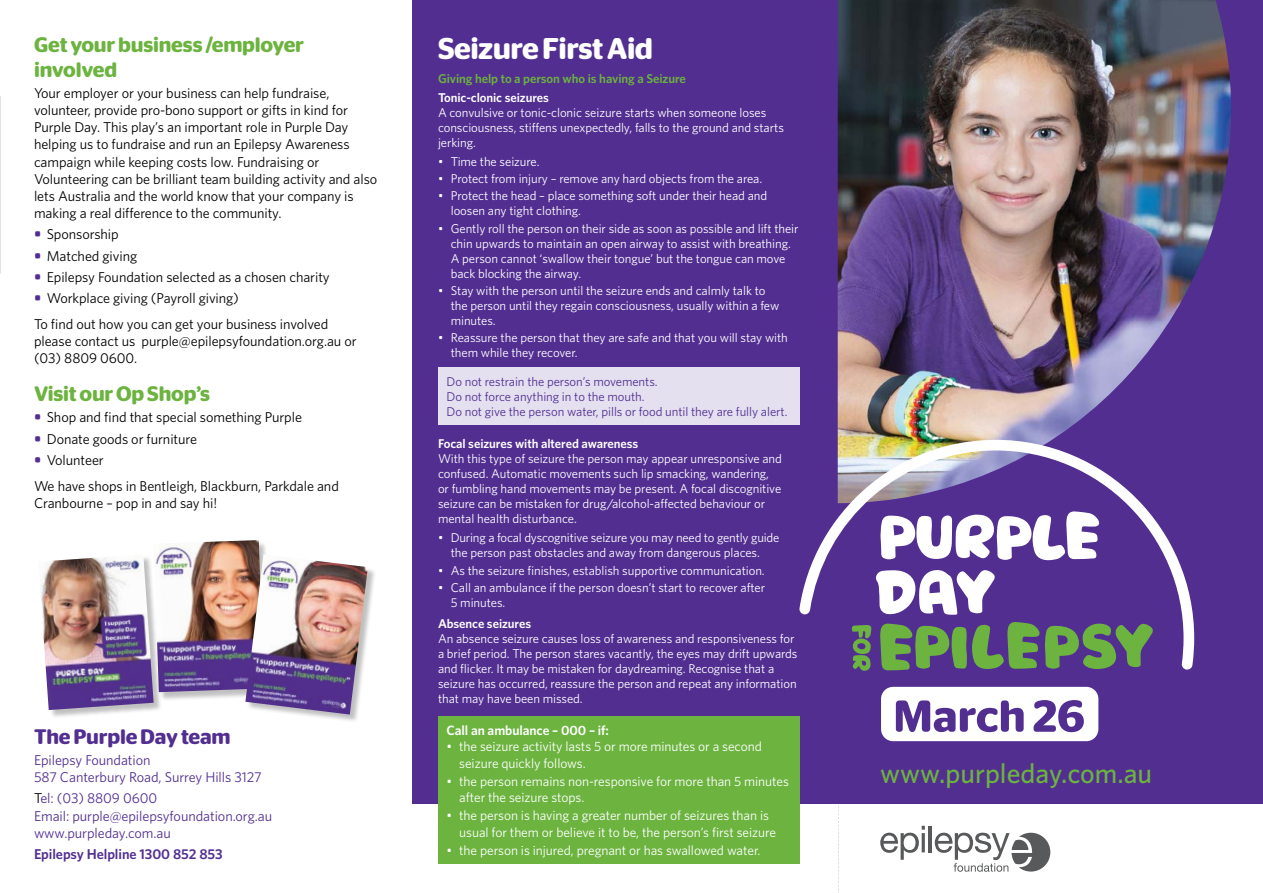
<style>
.page{position:relative;width:1263px;height:893px;background:#fff}
.page>*{position:absolute;margin:0;border:0;box-sizing:border-box;transform-origin:0 0}
.t1{font:600 30px "Stag Sans Round";letter-spacing:-.02em;color:#fff}
.t2{font:500 27.75px "Whitney";color:#6cb33f}
.t3{font:600 21px/25.2px "Stag Sans Round";letter-spacing:-.01em;color:#6cb33f}
.t4{font:600 21px "Stag Sans Round";letter-spacing:-.01em;color:#522e91}
.t5{font:14.25px/17.1px "Whitney";letter-spacing:-.005em;color:#000}
.t6{font:14.25px/17.1px "Whitney";letter-spacing:-.005em;color:#522e91}
.t7{font:600 14.25px "Whitney";letter-spacing:-.005em;color:#522e91}
.t8{font:13.5px/16.2px "Whitney";letter-spacing:-.005em;color:#fff}
.t9{font:600 13.5px "Whitney";letter-spacing:-.005em;color:#fff}
.t10{font:12.75px/15px "Whitney";letter-spacing:-.005em;color:#fff}
.t11{font:12.75px/15px "Whitney";letter-spacing:-.005em;color:#522e91}
.t12{font:600 12.75px "Whitney";letter-spacing:-.005em;color:#fff}
.t13{font:600 12.75px "Whitney";letter-spacing:-.005em;color:#6cb33f}
.s1{font-weight:700;font-size:15px;color:#522e91}
.s2{color:#000}
</style>
<div class="page">
<div style="left:412px;top:0;width:851px;height:804px;background:#522e91"></div>
<img style="left:838px;top:0;width:393px;height:440px">
<hr style="left:929px;top:826px;width:3px;height:26px;background:#58595b">
<svg style="left:880px;top:826px;width:45px;height:34px"></svg>
<svg style="left:935px;top:833px;width:115px;height:39px"></svg>
<svg style="left:799px;top:440px;width:395px;height:230px"></svg>
<svg style="left:874px;top:569px;width:121px;height:46px"></svg>
<svg style="left:880px;top:511px;width:220px;height:51px"></svg>
<svg style="left:852px;top:625px;width:19px;height:46px"></svg>
<svg style="left:880px;top:622px;width:273px;height:49px"></svg>
<div style="left:881px;top:687px;width:217px;height:54px;background:#fff;border-radius:12px"></div>
<svg style="left:896px;top:700px;width:128px;height:32px"></svg>
<svg style="left:1033px;top:700px;width:51px;height:32px"></svg>
<div style="left:438px;top:367px;width:361px;height:58px;background:#e4e0f0"></div>
<div style="left:438px;top:716px;width:361px;height:147px;background:#6cb33f"></div>
<hr style="left:0;top:96px;width:1px;height:178px;background:#e4e0f0">
<div style="left:155px;top:541px;width:117px;height:160px;background:#000;opacity:.25"></div>
<img style="left:155px;top:540px;width:109px;height:152px">
<div style="left:246px;top:555px;width:131px;height:168px;background:#000;opacity:.25"></div>
<img style="left:245px;top:554px;width:123px;height:161px">
<div style="left:39px;top:555px;width:123px;height:164px;background:#000;opacity:.25"></div>
<img style="left:39px;top:555px;width:115px;height:155px">
<h3 class="t3" style="left:34px;top:32px;width:272px">Get your business /employer involved</h3>
<p class="t5" style="left:34px;top:84px;width:345px">Your employer or your business can help fundraise, volunteer, provide pro-bono support or gifts in kind for Purple Day. This play’s an important role in Purple Day helping us to fundraise and run an Epilepsy Awareness campaign while keeping costs low. Fundraising or Volunteering can be brilliant team building activity and also lets Australia and the world know that your company is making a real difference to the community.</p>
<p class="t5" style="left:34px;top:226px;width:86px"><span class="s1">•</span> Sponsorship</p>
<p class="t5" style="left:34px;top:247px;width:105px"><span class="s1">•</span> Matched giving</p>
<p class="t5" style="left:34px;top:268px;width:297px"><span class="s1">•</span> Epilepsy Foundation selected as a chosen charity</p>
<p class="t5" style="left:34px;top:285px;width:296px;line-height:25.7px"><span class="s1">•</span> Workplace giving (Payroll giving)<br>To find out how you can get your business involved</p>
<p class="t5" style="left:34px;top:332px;width:324px">please contact us purple@epilepsyfoundation.org.au or (03) 8809 0600.</p>
<h3 class="t3" style="left:34px;top:381px;width:177px">Visit our Op Shop’s</h3>
<p class="t5" style="left:34px;top:409px;width:270px"><span class="s1">•</span> Shop and find that special something Purple</p>
<p class="t5" style="left:34px;top:430px;width:165px"><span class="s1">•</span> Donate goods or furniture</p>
<p class="t5" style="left:34px;top:447px;width:306px;line-height:25.7px"><span class="s1">•</span> Volunteer<br>We have shops in Bentleigh, Blackburn, Parkdale and</p>
<p class="t5" style="left:34px;top:494px;width:185px">Cranbourne – pop in and say hi!</p>
<h3 class="t4" style="left:34px;top:724px;width:198px">The Purple Day team</h3>
<p class="t6" style="left:34px;top:751px;width:229px">Epilepsy Foundation<br>587 Canterbury Road, Surrey Hills 3127</p>
<p class="t6" style="left:34px;top:790px;width:240px"><span class="s2">T</span>el: (03) 8809 0600<br>Email: purple@epilepsyfoundation.org.au www.purpleday.com.au</p>
<p class="t7" style="left:34px;top:845px;width:190px">Epilepsy Helpline 1300 852 853</p>
<h1 class="t1" style="left:438px;top:31px;width:217px">Seizure First Aid</h1>
<p class="t13" style="left:438px;top:70px;width:249px">Giving help to a person who is having a Seizure</p>
<p class="t12" style="left:438px;top:90px;width:112px">Tonic-clonic seizures</p>
<p class="t10" style="left:438px;top:105px;width:347px">A convulsive or tonic-clonic seizure starts when someone loses consciousness, stiffens unexpectedly, falls to the ground and starts jerking.</p>
<p class="t10" style="left:438px;top:154px;width:103px">• Time the seizure.</p>
<p class="t10" style="left:438px;top:171px;width:326px">• Protect from injury – remove any hard objects from the area.</p>
<p class="t10" style="left:451px;top:188px;width:318px;text-indent:-13px">• Protect the head – place something soft under their head and loosen any tight clothing.</p>
<p class="t10" style="left:451px;top:220px;width:349px;text-indent:-13px">• Gently roll the person on their side as soon as possible and lift their chin upwards to maintain an open airway to assist with breathing.<br>A person cannot ‘swallow their tongue’ but the tongue can move back blocking the airway.</p>
<p class="t10" style="left:451px;top:283px;width:330px;text-indent:-13px">• Stay with the person until the seizure ends and calmly talk to the person until they regain consciousness, usually within a few minutes.</p>
<p class="t10" style="left:451px;top:330px;width:339px;text-indent:-13px">• Reassure the person that they are safe and that you will stay with them while they recover.</p>
<p class="t11" style="left:446px;top:374px;width:343px">Do not restrain the person’s movements.<br>Do not force anything in to the mouth.<br>Do not give the person water, pills or food until they are fully alert.</p>
<p class="t12" style="left:438px;top:436px;width:202px">Focal seizures with altered awareness</p>
<p class="t10" style="left:438px;top:451px;width:345px">With this type of seizure the person may appear unresponsive and confused. Automatic movements such lip smacking, wandering, or fumbling hand movements may be present. A focal discognitive seizure can be mistaken for drug/alcohol-affected behaviour or mental health disturbance.</p>
<p class="t10" style="left:438px;top:530px;width:343px;text-align:center">• During a focal dyscognitive seizure you may need to gently guide the person past obstacles and away from dangerous places.</p>
<p class="t10" style="left:438px;top:562px;width:328px">• As the seizure finishes, establish supportive communication.</p>
<p class="t10" style="left:451px;top:579px;width:316px;text-indent:-13px">• Call an ambulance if the person doesn’t start to recover after<br>5 minutes.</p>
<p class="t12" style="left:438px;top:616px;width:95px">Absence seizures</p>
<p class="t10" style="left:438px;top:631px;width:361px">An absence seizure causes loss of awareness and responsiveness for a brief period. The person stares vacantly, the eyes may drift upwards and flicker. It may be mistaken for daydreaming. Recognise that a seizure has occurred, reassure the person and repeat any information that may have been missed.</p>
<p class="t9" style="left:446px;top:722px;width:164px">Call an ambulance – 000 – if:</p>
<p class="t8" style="left:459px;top:738px;width:304px;text-indent:-13px">• the seizure activity lasts 5 or more minutes or a second seizure quickly follows.</p>
<p class="t8" style="left:459px;top:773px;width:331px;text-indent:-13px">• the person remains non-responsive for more than 5 minutes after the seizure stops.</p>
<p class="t8" style="left:459px;top:807px;width:318px;text-indent:-13px">• the person is having a greater number of seizures than is usual for them or believe it to be, the person’s first seizure</p>
<p class="t8" style="left:446px;top:842px;width:316px">• the person is injured, pregnant or has swallowed water.</p>
<h2 class="t2" style="left:880px;top:757px;width:273px">www.purpleday.com.au</h2>
</div>
